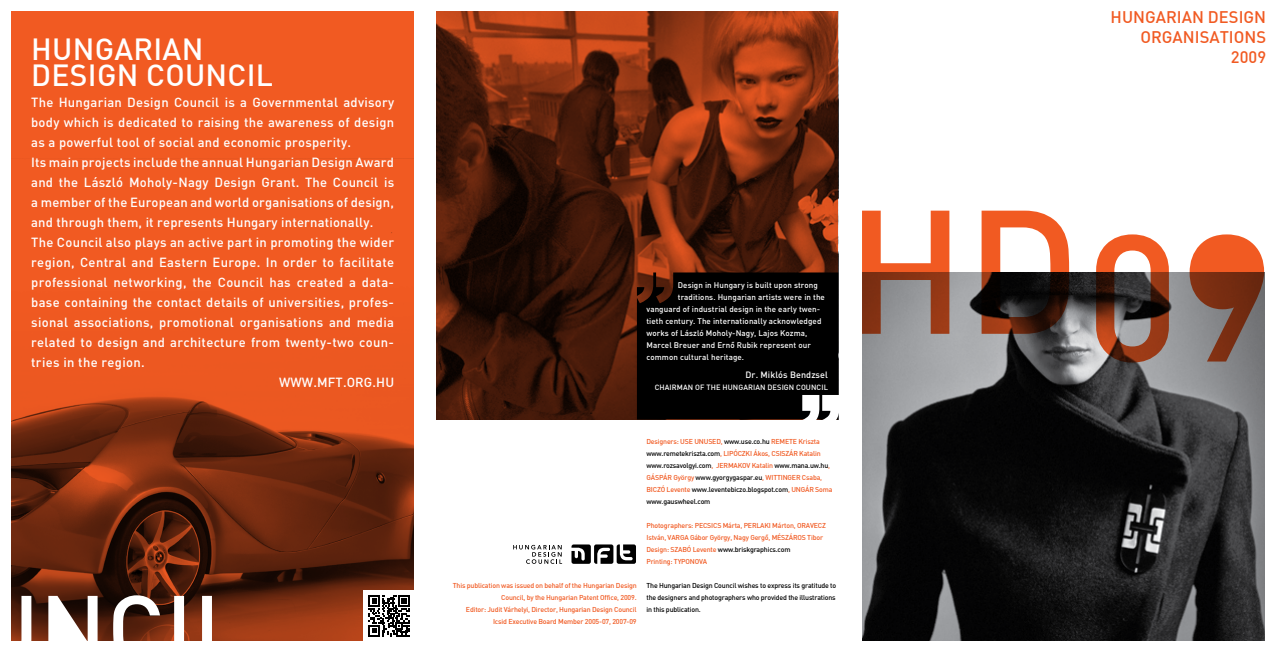
<style>
.page{position:relative;width:1276px;height:652px;background:#fff}
.page>*{position:absolute;margin:0;border:0;box-sizing:border-box;transform-origin:0 0}
.t1{font:30px "DINH Medium";letter-spacing:.01em;color:#fff}
.t2{font:16.5px/19.8px "DINH Medium";color:#f15a22;text-align:right}
.t3{font:13px/20px "DINH Medium";letter-spacing:.02em;color:#fff}
.t4{font:9px "DINH Medium";letter-spacing:.01em;color:#fff}
.t5{font:8px "DINH Medium";letter-spacing:.01em;color:#fff}
.t6{font:7.5px "DINH Medium";letter-spacing:.01em;color:#fff}
.t7{font:7px/12px "DINH Medium";letter-spacing:-.025em;color:#000}
.t8{font:7px/12px "DINH Medium";letter-spacing:-.025em;color:#f15a22}
.s1{color:#f15a22}
.s2{color:#000}
</style>
<div class="page">
<img style="left:862px;top:273px;width:402px;height:367px">
<img style="left:437px;top:11px;width:401px;height:409px">
<svg style="left:862px;top:211px;width:207px;height:123px"></svg>
<svg style="left:1096px;top:234px;width:168px;height:129px;background:#9d6c5a"></svg>
<div style="left:11px;top:11px;width:403px;height:630px;background:#f15a22"></div>
<img style="left:11px;top:232px;width:403px;height:409px">
<svg style="left:637px;top:272px;width:202px;height:148px;background:#0a0707"></svg>
<svg style="left:11px;top:595px;width:232px;height:46px;background:#91695b"></svg>
<div style="left:53px;top:625px;width:15px;height:17px;background:#fff"></div>
<svg style="left:571px;top:544px;width:65px;height:20px"></svg>
<svg style="left:513px;top:545px;width:49px;height:19px"></svg>
<div style="left:363px;top:590px;width:52px;height:52px;background:#fff"></div>
<svg style="left:368px;top:595px;width:42px;height:41px"></svg>
<h1 class="t1" style="left:31px;top:30px;width:174px">HUNGARIAN</h1>
<h1 class="t1" style="left:31px;top:56px;width:243px">DESIGN COUNCIL</h1>
<p class="t3" style="left:31px;top:92px;width:364px">The Hungarian Design Council is a Governmental advisory body which is dedicated to raising the awareness of design as a powerful tool of social and economic prosperity.<br>Its main projects include the annual Hungarian Design Award and the László Moholy-Nagy Design Grant. The Council is a member of the European and world organisations of design, and through them, it represents Hungary internationally.<br>The Council also plays an active part in promoting the wider region, Central and Eastern Europe. In order to facilitate professional networking, the Council has created a data&shy;base containing the contact details of universities, profes&shy;sional associations, promotional organisations and media related to design and architecture from twenty-two coun&shy;tries in the region.</p>
<p class="t3" style="left:279px;top:372px;width:117px">WWW.MFT.ORG.HU</p>
<p class="t5" style="left:678px;top:280px;width:142px">Design in Hungary is built upon strong</p>
<p class="t5" style="left:678px;top:292px;width:149px">traditions. Hungarian artists were in the</p>
<p class="t5" style="left:646px;top:304px;width:175px">vanguard of industrial design in the early twen-</p>
<p class="t5" style="left:646px;top:316px;width:176px">tieth century. The internationally acknowledged</p>
<p class="t5" style="left:646px;top:328px;width:162px">works of László Moholy-Nagy, Lajos Kozma,</p>
<p class="t5" style="left:646px;top:340px;width:166px">Marcel Breuer and Ernô Rubik represent our</p>
<p class="t5" style="left:646px;top:352px;width:99px">common cultural heritage.</p>
<p class="t4" style="left:745px;top:369px;width:84px">Dr. Miklós Bendzsel</p>
<p class="t6" style="left:655px;top:383px;width:175px">CHAIRMAN OF THE HUNGARIAN DESIGN COUNCIL</p>
<p class="t8" style="left:453px;top:579px;width:185px;text-align:right">This publication was issued on behalf of the Hungarian Design Council, by the Hungarian Patent Office, 2009.<br>Editor: Judit Várhelyi, Director, Hungarian Design Council Icsid Executive Board Member 2005-07, 2007-09</p>
<p class="t7" style="left:646px;top:435px;width:187px"><span class="s1">Designers: USE UNUSED,</span> www.use.co.hu <span class="s1">REMETE Kriszta </span>www.remetekriszta.com<span class="s1">, LIPÓCZKI Ákos, CSISZÁR Katalin </span>www.rozsavolgyi.com<span class="s1">, JERMAKOV Katalin</span> www.mana.uw.hu<span class="s1">, GÁSPÁR György</span> www.gyorgygaspar.eu<span class="s1">, WITTINGER Csaba, BICZÓ Levente</span> www.leventebiczo.blogspot.com<span class="s1">, UNGÁR Soma </span>www.gauswheel.com</p>
<p class="t8" style="left:646px;top:519px;width:181px">Photographers: PECSICS Márta, PERLAKI Márton, ORAVECZ István, VARGA Gábor György, Nagy Gergô, MÉSZÁROS Tibor Design: SZABÓ Levente <span class="s2">www.briskgraphics.com<br></span>Printing: TYPONOVA</p>
<p class="t7" style="left:646px;top:579px;width:191px;text-align:justify">The Hungarian Design Council wishes to express its gratitude to the designers and photographers who provided the illustrations in this publication.</p>
<p class="t2" style="left:1110px;top:7px;width:157px">HUNGARIAN DESIGN<br>ORGANISATIONS</p>
<p class="t2" style="left:1231px;top:46px;width:37px">2009</p>
</div>
